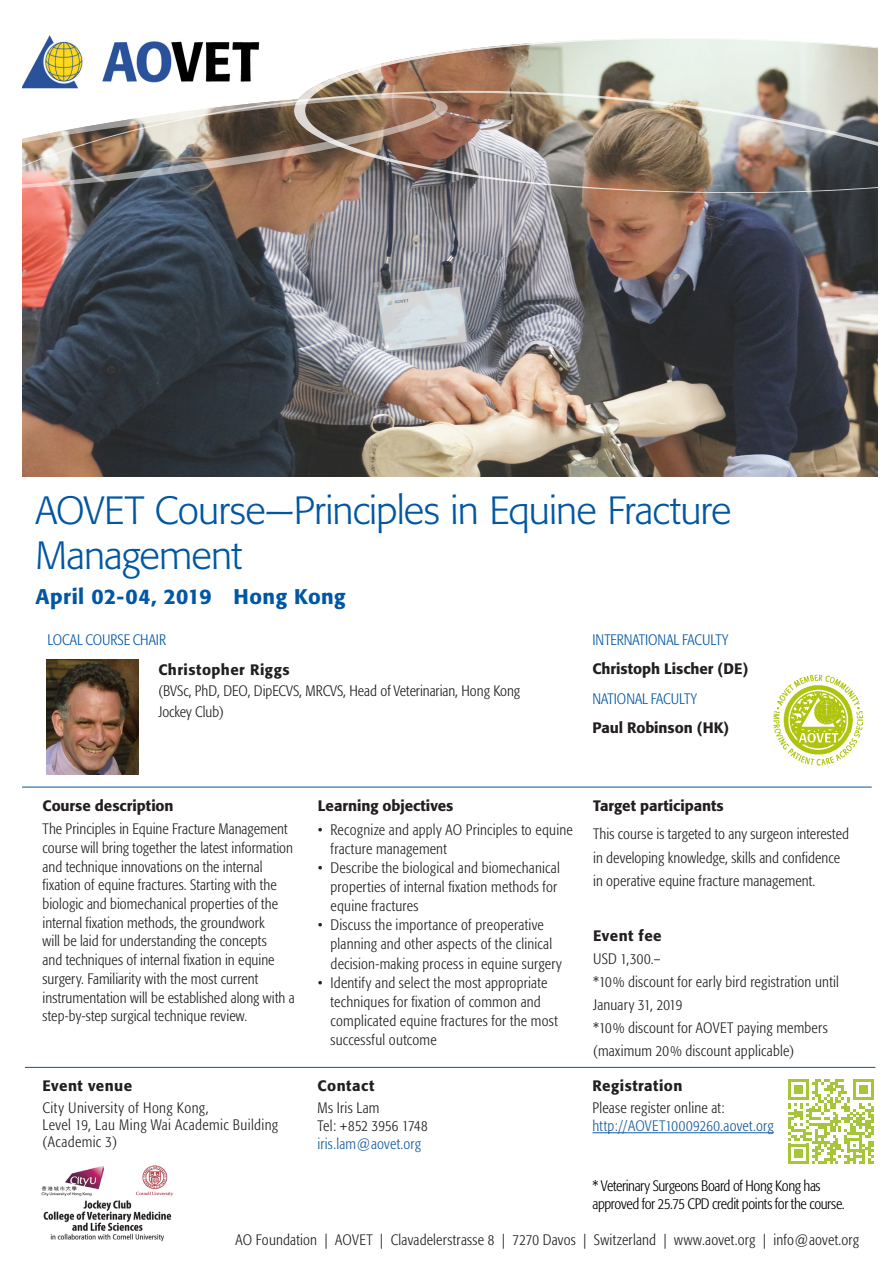
<style>
.page{position:relative;width:893px;height:1263px;background:#fff}
.page>*{position:absolute;margin:0;border:0;box-sizing:border-box;transform-origin:0 0}
.AOC_Course-Title{font:300 39px/45px "Formata BQ";letter-spacing:-.02em;color:#0157a3}
.AOC_Course-Date{font:500 21px "Formata BQ";letter-spacing:.02em;color:#0157a3}
.AOC_Text{font:300 condensed 15px/18.8px "Formata BQ";letter-spacing:.015em;color:#231f20}
.AOC_Text-2{font:300 condensed 15px "Formata BQ";letter-spacing:-.025em;color:#000}
.Faculty{font:500 15px "Formata BQ";color:#231f20}
.Faculty-2{font:300 condensed 15px/21px "Formata BQ";color:#231f20}
.Faculty-3{font:300 condensed 15px "Formata BQ";color:#0157a3}
.AOC_Text-3{font:300 condensed 15px "Formata BQ";letter-spacing:.015em;color:#175d9e}
.AOC_Text-4{font:500 15px "Formata BQ";letter-spacing:.025em;color:#231f20}
.AOC_Text-5{font:500 15px "Formata BQ";color:#231f20}
.Faculty-4{font:500 15px "Formata BQ";letter-spacing:.035em;color:#231f20}
.Faculty-5{font:500 15px "Formata BQ";letter-spacing:.03em;color:#231f20}
</style>
<div class="page">
<img style="left:22px;top:218px;width:855px;height:258px">
<svg style="left:307px;top:39px;width:571px;height:52px"></svg>
<img style="left:22px;top:91px;width:856px;height:127px">
<hr style="left:592px;top:1132px;width:182px;height:1px;background:#175d9e">
<hr style="left:21px;top:787px;width:851px;height:1px;background:#0157a3">
<hr style="left:25px;top:1067px;width:850px;height:1px;background:#0157a3">
<img style="left:22px;top:35px;width:244px;height:63px">
<img style="left:773px;top:675px;width:91px;height:90px">
<img style="left:41px;top:1165px;width:133px;height:77px">
<svg style="left:788px;top:1079px;width:86px;height:85px"></svg>
<img style="left:47px;top:659px;width:92px;height:116px">
<p class="AOC_Course-Title" style="left:36px;top:488px;width:697px">AOVET Course—Principles in Equine Fracture<br>Management</p>
<p class="AOC_Course-Date" style="left:36px;top:584px;width:312px">April 02-04, 2019 Hong Kong</p>
<p class="Faculty-3" style="left:47px;top:631px;width:120px">LOCAL COURSE CHAIR</p>
<p class="Faculty-4" style="left:158px;top:660px;width:133px">Christopher Riggs</p>
<p class="Faculty-2" style="left:158px;top:680px;width:363px">(BVSc, PhD, DEO, DipECVS, MRCVS, Head of Veterinarian, Hong Kong<br>Jockey Club)</p>
<p class="Faculty-3" style="left:592px;top:631px;width:137px">INTERNATIONAL FACULTY</p>
<p class="Faculty" style="left:592px;top:659px;width:157px">Christoph Lischer (DE)</p>
<p class="Faculty-3" style="left:592px;top:690px;width:106px">NATIONAL FACULTY</p>
<p class="Faculty" style="left:592px;top:719px;width:138px">Paul Robinson (HK)</p>
<p class="AOC_Text-5" style="left:43px;top:796px;width:133px">Course description</p>
<p class="AOC_Text" style="left:43px;top:820px;width:254px">The Principles in Equine Fracture Management course will bring together the latest information and technique innovations on the internal fixation of equine fractures. Starting with the biologic and biomechanical properties of the internal fixation methods, the groundwork<br>will be laid for understanding the concepts<br>and techniques of internal fixation in equine surgery. Familiarity with the most current instrumentation will be established along with a step-by-step surgical technique review.</p>
<p class="AOC_Text-4" style="left:43px;top:1076px;width:91px">Event venue</p>
<p class="AOC_Text" style="left:43px;top:1098px;width:168px">City University of Hong Kong,</p>
<p class="AOC_Text" style="left:43px;top:1115px;width:237px">Level 19, Lau Ming Wai Academic Building</p>
<p class="AOC_Text" style="left:43px;top:1132px;width:76px">(Academic 3)</p>
<p class="Faculty" style="left:318px;top:796px;width:137px">Learning objectives</p>
<p class="AOC_Text" style="left:331px;top:820px;width:244px;line-height:19.2px;text-indent:-13px">• Recognize and apply AO Principles to equine fracture management</p>
<p class="AOC_Text" style="left:331px;top:858px;width:231px;line-height:19.2px;text-indent:-13px">• Describe the biological and biomechanical properties of internal fixation methods for equine fractures</p>
<p class="AOC_Text" style="left:331px;top:916px;width:233px;line-height:19.2px;text-indent:-13px">• Discuss the importance of preoperative planning and other aspects of the clinical decision-making process in equine surgery</p>
<p class="AOC_Text" style="left:331px;top:973px;width:229px;line-height:19.2px;text-indent:-13px">• Identify and select the most appropriate techniques for fixation of common and complicated equine fractures for the most successful outcome</p>
<p class="AOC_Text-4" style="left:317px;top:1076px;width:58px">Contact</p>
<p class="AOC_Text" style="left:317px;top:1099px;width:63px">Ms Iris Lam</p>
<p class="AOC_Text" style="left:317px;top:1117px;width:112px">Tel: +852 3956 1748</p>
<p class="AOC_Text-3" style="left:317px;top:1135px;width:105px">iris.lam@aovet.org</p>
<p class="Faculty" style="left:593px;top:796px;width:132px">Target participants</p>
<p class="AOC_Text" style="left:593px;top:822px;width:257px;line-height:23.7px">This course is targeted to any surgeon interested in developing knowledge, skills and confidence in operative equine fracture management.</p>
<p class="Faculty-5" style="left:593px;top:927px;width:70px">Event fee</p>
<p class="AOC_Text" style="left:593px;top:948px;width:247px;line-height:23px">USD 1,300.–<br>*10% discount for early bird registration until<br>January 31, 2019<br>*10% discount for AOVET paying members (maximum 20% discount applicable)</p>
<p class="AOC_Text-4" style="left:592px;top:1076px;width:91px">Registration</p>
<p class="AOC_Text" style="left:592px;top:1099px;width:134px">Please register online at:</p>
<p class="AOC_Text-3" style="left:592px;top:1117px;width:183px">http://AOVET10009260.aovet.org</p>
<p class="AOC_Text-2" style="left:592px;top:1177px;width:230px">* Veterinary Surgeons Board of Hong Kong has</p>
<p class="AOC_Text-2" style="left:592px;top:1195px;width:254px">approved for 25.75 CPD credit points for the course.</p>
<p class="AOC_Text" style="left:235px;top:1230px;width:625px">AO Foundation | AOVET | Clavadelerstrasse 8 | 7270 Davos | Switzerland | www.aovet.org | info@aovet.org</p>
</div>
